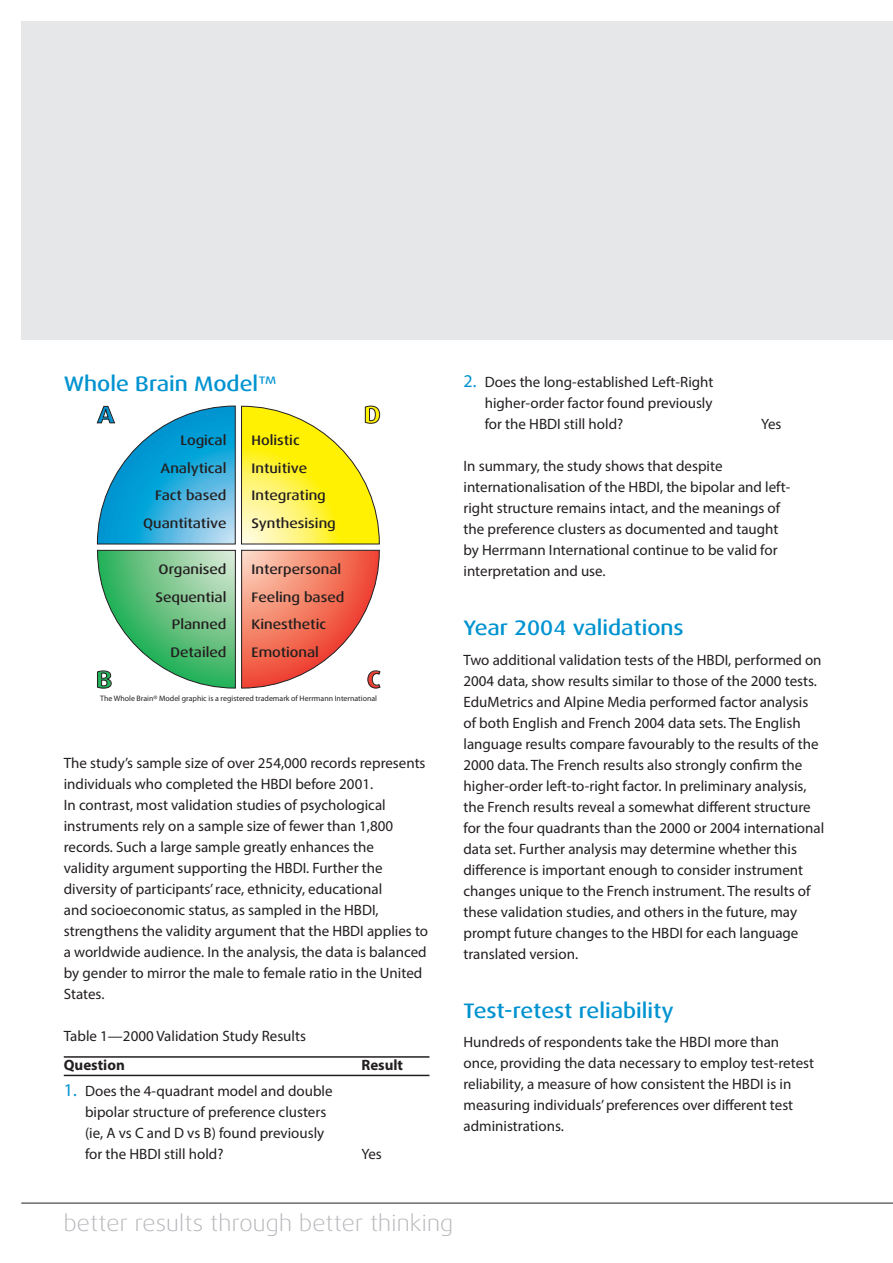
<style>
.page{position:relative;width:893px;height:1263px;background:#fff}
.page>*{position:absolute;margin:0;border:0;box-sizing:border-box;transform-origin:0 0}
.t1{font:700 24px "Dax Wide";color:#fff101}
.t2{font:700 24px "Dax Wide";color:#21b259}
.t3{font:700 24px "Dax Wide";color:#ee3f34}
.t4{font:700 24px "Dax Wide";color:#0093d0}
.t5{font:300 22.5px "Dax Wide";letter-spacing:.01em;color:#b6b7bb}
._05-Body_Heading_2{font:500 21px "Dax Wide";color:#0093d0}
._05-Body_Text{font:15px/21px "Myriad Pro";color:#231f20}
._05-Body_Text-2{font:700 15px "Myriad Pro";color:#231f20}
.t6{font:500 13.8px/27.6px "Dax Wide";color:#231f20;text-align:right}
.t7{font:7.95px "Myriad";color:#231f20}
.s1{font-size:18px;color:#0093d0}
</style>
<div class="page">
<div style="left:21px;top:21px;width:872px;height:319px;background:#e6e7e9"></div>
<hr style="left:21px;top:1203px;width:872px;height:1px;background:#231f20">
<hr style="left:64px;top:1056px;width:365px;height:2px;background:#231f20">
<hr style="left:64px;top:1075px;width:365px;height:1px;background:#231f20">
<svg style="left:97px;top:550px;width:284px;height:139px"></svg>
<svg style="left:96px;top:405px;width:284px;height:139px"></svg>
<p class="_05-Body_Heading_2" style="left:64px;top:372px;width:215px">Whole Brain Model™</p>
<p class="t4" style="left:97px;top:401px;width:19px">A</p>
<p class="t1" style="left:364px;top:401px;width:19px">D</p>
<p class="t6" style="left:252px;top:426px;width:86px;text-align:left">Holistic<br>Intuitive<br>Integrating<br>Synthesising</p>
<p class="t6" style="left:252px;top:556px;width:94px;text-align:left">Interpersonal<br>Feeling based<br>Kinesthetic<br>Emotional</p>
<p class="t7" style="left:100px;top:694px;width:278px">The Whole Brain® Model graphic is a registered trademark of Herrmann International</p>
<p class="t6" style="left:143px;top:426px;width:85px">Logical<br>Analytical<br>Fact based<br>Quantitative</p>
<p class="t6" style="left:155px;top:556px;width:73px">Organised<br>Sequential<br>Planned<br>Detailed</p>
<p class="t2" style="left:96px;top:666px;width:18px">B</p>
<p class="t3" style="left:367px;top:665px;width:15px">C</p>
<p class="_05-Body_Text" style="left:64px;top:752px;width:366px">The study’s sample size of over 254,000 records represents individuals who completed the HBDI before 2001.<br>In contrast, most validation studies of psychological instruments rely on a sample size of fewer than 1,800 records. Such a large sample greatly enhances the<br>validity argument supporting the HBDI. Further the diversity of participants’ race, ethnicity, educational<br>and socioeconomic status, as sampled in the HBDI, strengthens the validity argument that the HBDI applies to a worldwide audience. In the analysis, the data is balanced by gender to mirror the male to female ratio in the United States.</p>
<p class="_05-Body_Text" style="left:64px;top:1025px;width:244px">Table 1—2000 Validation Study Results</p>
<p class="_05-Body_Text-2" style="left:64px;top:1055px;width:63px">Question</p>
<p class="_05-Body_Text-2" style="left:361px;top:1055px;width:43px">Result</p>
<p class="_05-Body_Text" style="left:85px;top:1080px;width:249px;text-indent:-21px"><span class="s1">1.</span> Does the 4-quadrant model and double bipolar structure of preference clusters (ie, A vs C and D vs B) found previously for the HBDI still hold?</p>
<p class="_05-Body_Text" style="left:361px;top:1143px;width:22px">Yes</p>
<p class="_05-Body_Text" style="left:485px;top:371px;width:230px;text-align:justify;text-indent:-21px"><span class="s1">2.</span> Does the long-established Left-Right higher-order factor found previously for the HBDI still hold?</p>
<p class="_05-Body_Text" style="left:761px;top:413px;width:22px">Yes</p>
<p class="_05-Body_Text" style="left:463px;top:455px;width:328px">In summary, the study shows that despite internationalisation of the HBDI, the bipolar and left&shy;right structure remains intact, and the meanings of the preference clusters as documented and taught by Herrmann International continue to be valid for interpretation and use.</p>
<p class="_05-Body_Heading_2" style="left:463px;top:616px;width:222px">Year 2004 validations</p>
<p class="_05-Body_Text" style="left:463px;top:649px;width:362px">Two additional validation tests of the HBDI, performed on 2004 data, show results similar to those of the 2000 tests.<br>EduMetrics and Alpine Media performed factor analysis of both English and French 2004 data sets. The English language results compare favourably to the results of the 2000 data. The French results also strongly confirm the higher-order left-to-right factor. In preliminary analysis, the French results reveal a somewhat different structure for the four quadrants than the 2000 or 2004 international data set. Further analysis may determine whether this difference is important enough to consider instrument changes unique to the French instrument. The results of these validation studies, and others in the future, may prompt future changes to the HBDI for each language translated version.</p>
<p class="_05-Body_Heading_2" style="left:463px;top:998px;width:212px">Test-retest reliability</p>
<p class="_05-Body_Text" style="left:463px;top:1031px;width:352px">Hundreds of respondents take the HBDI more than once, providing the data necessary to employ test-retest reliability, a measure of how consistent the HBDI is in measuring individuals’ preferences over different test administrations.</p>
<h2 class="t5" style="left:64px;top:1210px;width:391px">better results through better thinking</h2>
</div>
